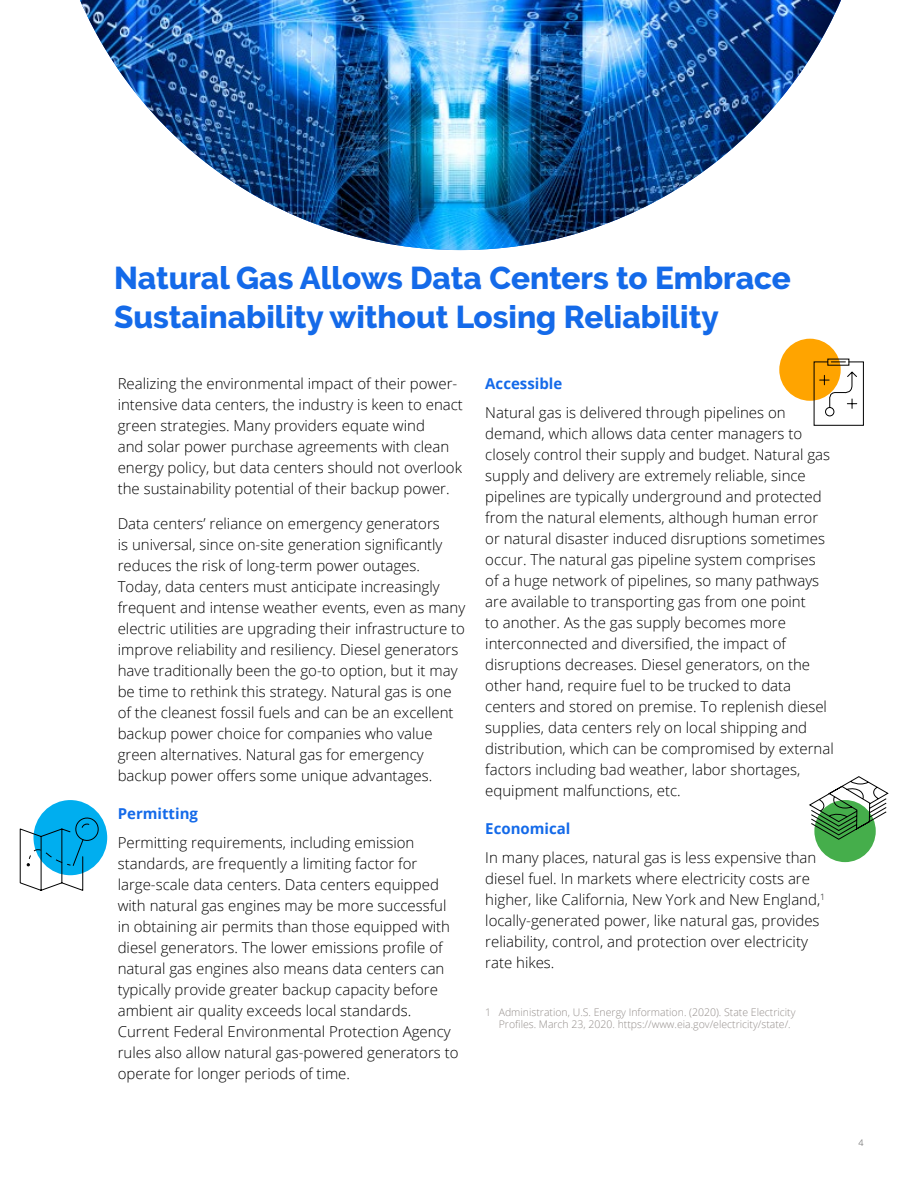
<style>
.page{position:relative;width:918px;height:1188px;background:#fff}
.page>*{position:absolute;margin:0;border:0;box-sizing:border-box;transform-origin:0 0}
.t1{font:800 31.5px/39px "Raleway";color:#146ae9}
.t2{font:300 15px/21px "Open Sans";color:#000}
.t3{font:700 15px "Open Sans";color:#146ae9}
.t4{font:300 10.5px/12.6px "Open Sans";color:#948e8b}
.t5{font:300 9px "Open Sans";color:#4d4d4d}
</style>
<div class="page">
<div style="left:814px;top:800px;width:62px;height:62px;background:#45ae4b;border-radius:50%"></div>
<div style="left:779px;top:339px;width:62px;height:62px;background:#ffa400;border-radius:50%"></div>
<img style="left:80px;top:0;width:761px;height:250px">
<div style="left:34px;top:800px;width:73px;height:75px;background:#00aeef;border-radius:50%"></div>
<svg style="left:19px;top:817px;width:81px;height:74px"></svg>
<svg style="left:813px;top:361px;width:51px;height:65px"></svg>
<svg style="left:809px;top:776px;width:80px;height:64px"></svg>
<h1 class="t1" style="left:114px;top:259px;width:678px">Natural Gas Allows Data Centers to Embrace<br>Sustainability without Losing Reliability</h1>
<p class="t2" style="left:118px;top:373px;width:347px">Realizing the environmental impact of their power&shy;intensive data centers, the industry is keen to enact green strategies. Many providers equate wind<br>and solar power purchase agreements with clean energy policy, but data centers should not overlook the sustainability potential of their backup power.</p>
<p class="t2" style="left:118px;top:513px;width:349px">Data centers’ reliance on emergency generators<br>is universal, since on-site generation significantly reduces the risk of long-term power outages.<br>Today, data centers must anticipate increasingly frequent and intense weather events, even as many electric utilities are upgrading their infrastructure to improve reliability and resiliency. Diesel generators have traditionally been the go-to option, but it may be time to rethink this strategy. Natural gas is one of the cleanest fossil fuels and can be an excellent backup power choice for companies who value green alternatives. Natural gas for emergency backup power offers some unique advantages.</p>
<p class="t3" style="left:118px;top:803px;width:82px">Permitting</p>
<p class="t2" style="left:118px;top:831px;width:342px">Permitting requirements, including emission standards, are frequently a limiting factor for large-scale data centers. Data centers equipped with natural gas engines may be more successful in obtaining air permits than those equipped with diesel generators. The lower emissions profile of natural gas engines also means data centers can typically provide greater backup capacity before ambient air quality exceeds local standards.<br>Current Federal Environmental Protection Agency rules also allow natural gas-powered generators to operate for longer periods of time.</p>
<p class="t3" style="left:485px;top:373px;width:79px">Accessible</p>
<p class="t2" style="left:485px;top:402px;width:350px">Natural gas is delivered through pipelines on demand, which allows data center managers to closely control their supply and budget. Natural gas supply and delivery are extremely reliable, since pipelines are typically underground and protected from the natural elements, although human error or natural disaster induced disruptions sometimes occur. The natural gas pipeline system comprises<br>of a huge network of pipelines, so many pathways are available to transporting gas from one point<br>to another. As the gas supply becomes more interconnected and diversified, the impact of disruptions decreases. Diesel generators, on the other hand, require fuel to be trucked to data centers and stored on premise. To replenish diesel supplies, data centers rely on local shipping and distribution, which can be compromised by external factors including bad weather, labor shortages, equipment malfunctions, etc.</p>
<p class="t3" style="left:485px;top:818px;width:87px">Economical</p>
<p class="t2" style="left:485px;top:846px;width:341px">In many places, natural gas is less expensive than diesel fuel. In markets where electricity costs are higher, like California, New York and New England,<sup>1 </sup>locally-generated power, like natural gas, provides reliability, control, and protection over electricity rate hikes.</p>
<p class="t4" style="left:499px;top:1005px;width:298px;text-indent:-14px">1 Administration, U.S. Energy Information. (2020). State Electricity<br>Profiles. March 23, 2020. https://www.eia.gov/electricity/state/.</p>
<p class="t5" style="left:859px;top:1137px;width:7px">4</p>
</div>
